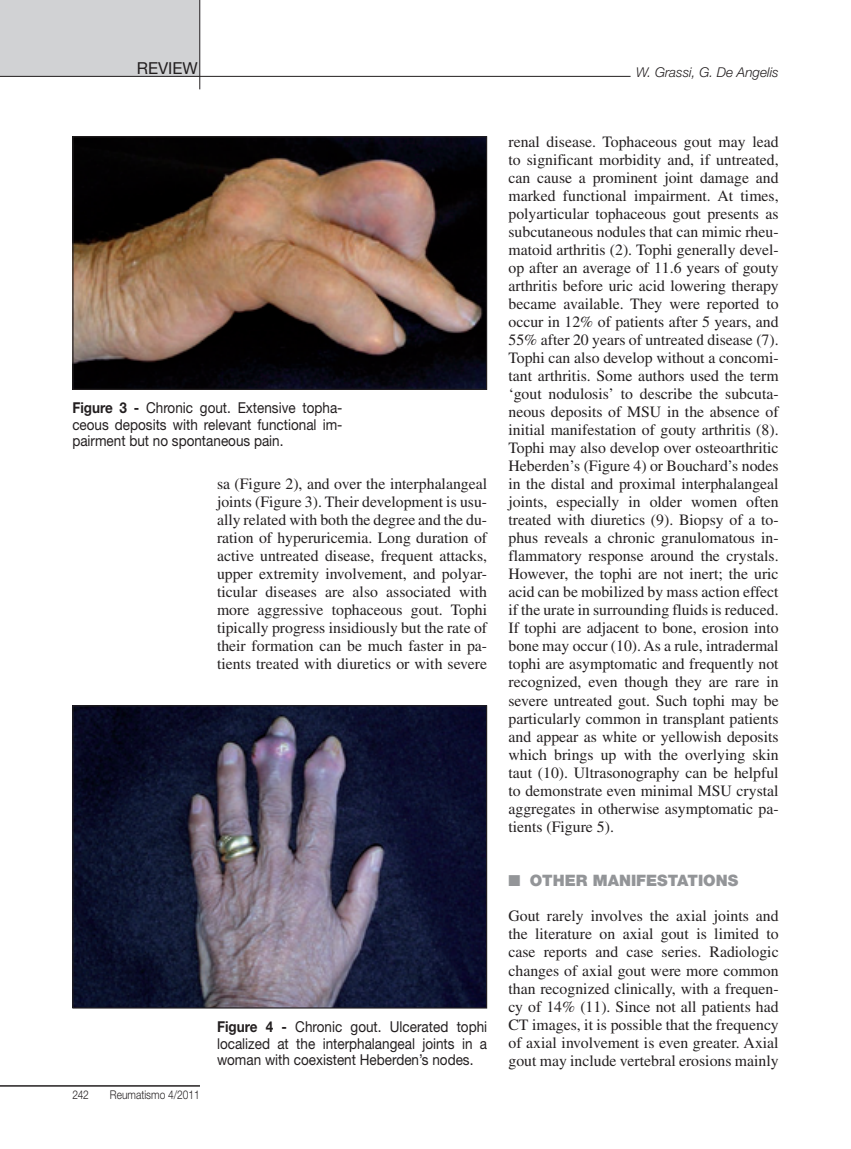
<style>
.page{position:relative;width:851px;height:1149px;background:#fff}
.page>*{position:absolute;margin:0;border:0;box-sizing:border-box;transform-origin:0 0}
.t1{font:16.5px "Helvetica Neue LT Std";color:#231f20}
.t2{font:15.75px/18px "Times LT Std";color:#231f20;text-align:justify}
.t3{font:900 15.75px "Helvetica Neue LT Std";color:#939598}
.t4{font:15px/16.5px "Helvetica Neue LT Std";color:#231f20;text-align:justify;scale:.9 1}
.t5{font:italic 300 13.5px "Helvetica Neue LT Std";color:#231f20}
.t6{font:300 12px "Helvetica Neue LT Std";color:#231f20;scale:.85 1}
.s1{font-weight:700}
</style>
<div class="page">
<hr style="left:0;top:1084px;width:200px;height:2px;background:#231f20">
<div style="left:0;top:0;width:200px;height:77px;background:#d1d2d4"></div>
<hr style="left:0;top:76px;width:630px;height:1px;background:#231f20">
<hr style="left:199px;top:0;width:1px;height:89px;background:#231f20">
<img style="left:74px;top:707px;width:411px;height:299px">
<div style="left:72px;top:705px;width:415px;height:303px;border:1px solid #231f20"></div>
<img style="left:74px;top:138px;width:411px;height:250px">
<div style="left:72px;top:136px;width:415px;height:254px;border:1px solid #231f20"></div>
<p class="t1" style="left:137px;top:58px;width:63px">review</p>
<p class="t5" style="left:636px;top:64px;width:144px">W. Grassi, G. De Angelis</p>
<p class="t4" style="left:72px;top:399px;width:301px"><span class="s1">Figure 3 -</span> Chronic gout. Extensive topha&shy;ceous deposits with relevant functional im&shy;pairment but no spontaneous pain.</p>
<p class="t2" style="left:217px;top:474px;width:272px">sa (Figure 2), and over the interphalangeal joints (Figure 3). Their development is usu&shy;ally related with both the degree and the du&shy;ration of hyperuricemia. Long duration of active untreated disease, frequent attacks, upper extremity involvement, and polyar&shy;ticular diseases are also associated with more aggressive tophaceous gout. Tophi tipically progress insidiously but the rate of their formation can be much faster in pa&shy;tients treated with diuretics or with severe</p>
<p class="t6" style="left:72px;top:1086px;width:21px">242</p>
<p class="t6" style="left:110px;top:1086px;width:107px">Reumatismo 4/2011</p>
<p class="t4" style="left:217px;top:1017px;width:302px"><span class="s1">Figure 4 -</span> Chronic gout. Ulcerated tophi localized at the interphalangeal joints in a woman with coexistent Heberden’s nodes.</p>
<p class="t2" style="left:508px;top:132px;width:272px">renal disease. Tophaceous gout may lead to significant morbidity and, if untreated, can cause a prominent joint damage and marked functional impairment. At times, polyarticular tophaceous gout presents as subcutaneous nodules that can mimic rheu&shy;matoid arthritis (2). Tophi generally devel&shy;op after an average of 11.6 years of gouty arthritis before uric acid lowering therapy became available. They were reported to occur in 12% of patients after 5 years, and 55% after 20 years of untreated disease (7).<br>Tophi can also develop without a concomi&shy;tant arthritis. Some authors used the term ‘gout nodulosis’ to describe the subcuta&shy;neous deposits of MSU in the absence of initial manifestation of gouty arthritis (8).<br>Tophi may also develop over osteoarthritic Heberden’s (Figure 4) or Bouchard’s nodes in the distal and proximal interphalangeal joints, especially in older women often treated with diuretics (9). Biopsy of a to&shy;phus reveals a chronic granulomatous in&shy;flammatory response around the crystals.<br>However, the tophi are not inert; the uric acid can be mobilized by mass action effect if the urate in surrounding fluids is reduced.<br>If tophi are adjacent to bone, erosion into bone may occur (10). As a rule, intradermal tophi are asymptomatic and frequently not recognized, even though they are rare in severe untreated gout. Such tophi may be particularly common in transplant patients and appear as white or yellowish deposits which brings up with the overlying skin taut (10). Ultrasonography can be helpful to demonstrate even minimal MSU crystal aggregates in otherwise asymptomatic pa&shy;tients (Figure 5).</p>
<p class="t3" style="left:508px;top:870px;width:171px">■ OTHER MANI FESTATION</p>
<p class="t3" style="left:727px;top:870px;width:12px">S</p>
<p class="t2" style="left:508px;top:906px;width:272px">Gout rarely involves the axial joints and the literature on axial gout is limited to case reports and case series. Radiologic changes of axial gout were more common than recognized clinically, with a frequen&shy;cy of 14% (11). Since not all patients had CT images, it is possible that the frequency of axial involvement is even greater. Axial gout may include vertebral erosions mainly</p>
</div>
